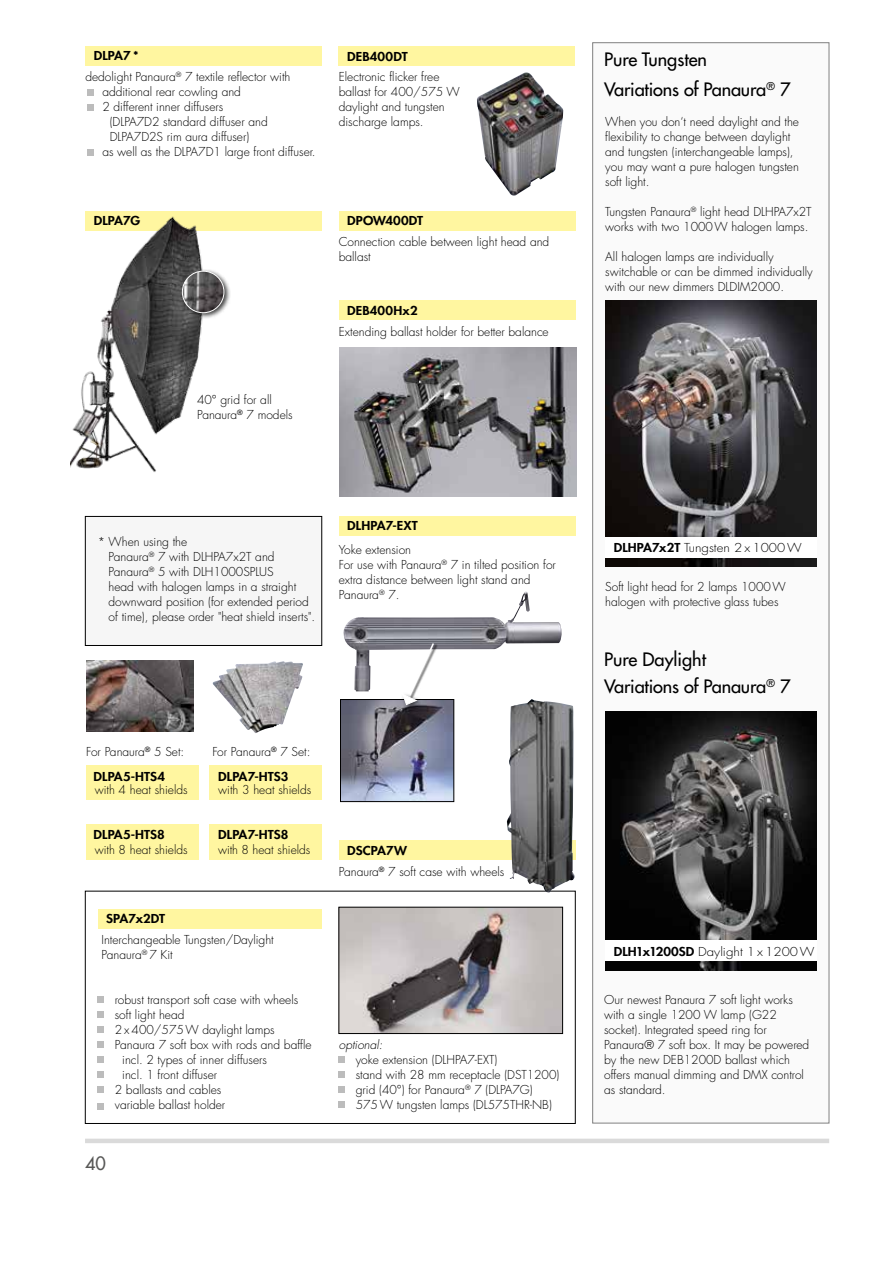
<style>
.page{position:relative;width:893px;height:1263px;background:#fff}
.page>*{position:absolute;margin:0;border:0;box-sizing:border-box;transform-origin:0 0}
.t1{font:500 18px/30px "Futura LT Pro";letter-spacing:-.01em;color:#000}
.t2{font:500 18px "Futura LT Pro";color:#575756}
.t3{font:300 12px/15px "Futura LT Pro";color:#000}
.t4{font:800 12px "Futura LT Pro";letter-spacing:.005em;color:#000;scale:1.1 1}
.t5{font:300 12px "Futura LT Pro";color:#000;scale:1.1 1}
.t6{font:italic 300 12px "Futura LT Pro";color:#000}
.s1{font-weight:800}
</style>
<div class="page">
<div style="left:339px;top:516px;width:237px;height:20px;background:#fff6a0"></div>
<div style="left:85px;top:46px;width:237px;height:20px;background:#fff6a0"></div>
<div style="left:339px;top:46px;width:236px;height:20px;background:#fff6a0"></div>
<div style="left:339px;top:211px;width:236px;height:20px;background:#fff6a0"></div>
<div style="left:339px;top:300px;width:236px;height:20px;background:#fff6a0"></div>
<div style="left:85px;top:211px;width:237px;height:20px;background:#fff6a0"></div>
<div style="left:339px;top:840px;width:236px;height:20px;background:#fff6a0"></div>
<div style="left:86px;top:824px;width:112px;height:36px;background:#fff6a0"></div>
<div style="left:210px;top:824px;width:112px;height:36px;background:#fff6a0"></div>
<div style="left:86px;top:765px;width:112px;height:35px;background:#fff6a0"></div>
<div style="left:210px;top:765px;width:112px;height:35px;background:#fff6a0"></div>
<div style="left:98px;top:909px;width:224px;height:20px;background:#fff6a0"></div>
<hr style="left:85px;top:1139px;width:744px;height:4px;background:#dadada">
<div style="left:85px;top:891px;width:490px;height:233px;border:1px solid #000"></div>
<div style="left:593px;top:43px;width:236px;height:1080px;background:#f6f6f6"></div>
<img style="left:605px;top:711px;width:211px;height:260px">
<img style="left:341px;top:909px;width:220px;height:123px">
<div style="left:339px;top:907px;width:224px;height:127px;border:1px solid #000"></div>
<img style="left:605px;top:300px;width:211px;height:267px">
<img style="left:87px;top:660px;width:107px;height:72px">
<img style="left:507px;top:699px;width:68px;height:195px">
<img style="left:70px;top:216px;width:133px;height:256px">
<div style="left:180px;top:269px;width:51px;height:51px;background:#000;opacity:.75"></div>
<img style="left:182px;top:271px;width:42px;height:41px">
<div style="left:182px;top:271px;width:42px;height:42px;border:1px solid #fff;border-radius:50%"></div>
<div style="left:605px;top:537px;width:211px;height:21px;background:#fff"></div>
<div style="left:605px;top:940px;width:211px;height:20px;background:#fff"></div>
<img style="left:342px;top:701px;width:110px;height:99px">
<div style="left:340px;top:699px;width:114px;height:103px;border:1px solid #000"></div>
<img style="left:343px;top:592px;width:219px;height:99px">
<div style="left:407px;top:643px;width:31px;height:62px;background:#000;opacity:.75"></div>
<div style="left:401px;top:692px;width:21px;height:19px;background:#000;opacity:.75"></div>
<svg style="left:403px;top:641px;width:32px;height:64px"></svg>
<svg style="left:505px;top:687px;width:14px;height:14px"></svg>
<img style="left:212px;top:661px;width:91px;height:72px">
<img style="left:477px;top:72px;width:86px;height:124px">
<img style="left:339px;top:347px;width:237px;height:149px">
<div style="left:85px;top:516px;width:237px;height:129px;background:#f6f6f6"></div>
<div style="left:85px;top:516px;width:237px;height:130px;border:1px solid #000"></div>
<svg style="left:98px;top:996px;width:6px;height:6px"></svg>
<svg style="left:98px;top:1011px;width:6px;height:6px"></svg>
<svg style="left:98px;top:1026px;width:6px;height:6px"></svg>
<svg style="left:98px;top:1041px;width:6px;height:6px"></svg>
<svg style="left:98px;top:1056px;width:6px;height:6px"></svg>
<svg style="left:98px;top:1071px;width:6px;height:6px"></svg>
<svg style="left:98px;top:1086px;width:6px;height:6px"></svg>
<svg style="left:339px;top:1056px;width:6px;height:6px"></svg>
<svg style="left:339px;top:1071px;width:6px;height:6px"></svg>
<svg style="left:339px;top:1101px;width:6px;height:6px"></svg>
<div style="left:98px;top:1103px;width:6px;height:7px;background:#bcbcbc"></div>
<svg style="left:88px;top:90px;width:6px;height:6px"></svg>
<svg style="left:88px;top:105px;width:6px;height:6px"></svg>
<svg style="left:88px;top:150px;width:6px;height:6px"></svg>
<svg style="left:339px;top:1086px;width:6px;height:6px"></svg>
<p class="t4" style="left:94px;top:47px;width:42px">DLPA7 *</p>
<p class="t4" style="left:347px;top:47px;width:56px">DEB400DT</p>
<p class="t3" style="left:85px;top:69px;width:207px">dedolight Panaura<sup>®</sup> 7 textile reflector with</p>
<p class="t3" style="left:102px;top:84px;width:140px">additional rear cowling and</p>
<p class="t3" style="left:102px;top:99px;width:123px">2 different inner diffusers</p>
<p class="t3" style="left:110px;top:114px;width:160px">(DLPA7D2 standard diffuser and</p>
<p class="t3" style="left:110px;top:129px;width:141px">DLPA7D2S rim aura diffuser)</p>
<p class="t3" style="left:102px;top:144px;width:215px">as well as the DLPA7D1 large front diffuser.</p>
<p class="t3" style="left:339px;top:69px;width:123px">Electronic flicker free ballast for 400/575 W daylight and tungsten discharge lamps.</p>
<p class="t4" style="left:94px;top:212px;width:44px">DLPA7G</p>
<p class="t4" style="left:347px;top:212px;width:71px">DPOW400DT</p>
<p class="t3" style="left:339px;top:234px;width:212px">Connection cable between light head and ballast</p>
<h1 class="t1" style="left:604px;top:44px;width:188px">Pure Tungsten<br>Variations of Panaura<sup>®</sup> 7</h1>
<p class="t3" style="left:605px;top:114px;width:195px">When you don‘t need daylight and the flexibility to change between daylight and tungsten (interchangeable lamps), you may want a pure halogen tungsten soft light.</p>
<p class="t3" style="left:605px;top:204px;width:208px">Tungsten Panaura<sup>®</sup> light head DLHPA7x2T works with two 1000W halogen lamps.</p>
<p class="t3" style="left:605px;top:249px;width:209px">All halogen lamps are individually switchable or can be dimmed individually with our new dimmers DLDIM2000.</p>
<p class="t4" style="left:347px;top:301px;width:65px">DEB400Hx2</p>
<p class="t3" style="left:339px;top:324px;width:211px">Extending ballast holder for better balance</p>
<p class="t3" style="left:197px;top:392px;width:97px">40° grid for all<br>Panaura<sup>®</sup> 7 models</p>
<p class="t3" style="left:109px;top:534px;width:208px;text-indent:-11px">* When using the<br>Panaura<sup>®</sup> 7 with DLHPA7x2T and<br>Panaura<sup>®</sup> 5 with DLH1000SPLUS<br>head with halogen lamps in a straight downward position (for extended period of time), please order "heat shield inserts".</p>
<p class="t3" style="left:86px;top:744px;width:100px">For Panaura<sup>®</sup> 5 Set:</p>
<p class="t3" style="left:212px;top:744px;width:100px">For Panaura<sup>®</sup> 7 Set:</p>
<p class="t4" style="left:94px;top:767px;width:66px">DLPA5-HTS4</p>
<p class="t3" style="left:95px;top:782px;width:94px">with 4 heat shields</p>
<p class="t4" style="left:218px;top:767px;width:65px">DLPA7-HTS3</p>
<p class="t3" style="left:218px;top:782px;width:94px">with 3 heat shields</p>
<p class="t4" style="left:94px;top:826px;width:66px">DLPA5-HTS8</p>
<p class="t3" style="left:95px;top:842px;width:94px">with 8 heat shields</p>
<p class="t4" style="left:218px;top:826px;width:65px">DLPA7-HTS8</p>
<p class="t3" style="left:218px;top:842px;width:94px">with 8 heat shields</p>
<p class="t4" style="left:106px;top:910px;width:55px">SPA7x2DT</p>
<p class="t3" style="left:102px;top:932px;width:174px">Interchangeable Tungsten/Daylight<br>Panaura<sup>®</sup> 7 Kit</p>
<p class="t3" style="left:115px;top:992px;width:185px">robust transport soft case with wheels</p>
<p class="t3" style="left:115px;top:1007px;width:71px">soft light head</p>
<p class="t3" style="left:115px;top:1022px;width:161px">2 x 400/575W daylight lamps</p>
<p class="t3" style="left:115px;top:1037px;width:198px">Panaura 7 soft box with rods and baffle</p>
<p class="t3" style="left:122px;top:1052px;width:146px">incl. 2 types of inner diffusers</p>
<p class="t3" style="left:122px;top:1067px;width:96px">incl. 1 front diffuser</p>
<p class="t3" style="left:115px;top:1082px;width:108px">2 ballasts and cables</p>
<p class="t3" style="left:115px;top:1097px;width:112px">variable ballast holder</p>
<h1 class="t2" style="left:85px;top:1150px;width:22px">40</h1>
<p class="t4" style="left:347px;top:517px;width:66px">DLHPA7-EXT</p>
<p class="t3" style="left:339px;top:542px;width:74px">Yoke extension</p>
<p class="t5" style="left:614px;top:540px;width:172px"><span class="s1">DLHPA7x2T</span> Tungsten 2 x 1000W</p>
<p class="t3" style="left:339px;top:557px;width:219px">For use with Panaura<sup>®</sup> 7 in tilted position for extra distance between light stand and<br>Panaura<sup>®</sup> 7.</p>
<p class="t3" style="left:605px;top:579px;width:182px">Soft light head for 2 lamps 1000W halogen with protective glass tubes</p>
<h1 class="t1" style="left:604px;top:645px;width:188px;line-height:27px">Pure Daylight<br>Variations of Panaura<sup>®</sup> 7</h1>
<p class="t3" style="left:339px;top:839px;width:167px;line-height:21.6px;text-indent:9px"><span class="s1">DSCPA7W<br></span>Panaura<sup>®</sup> 7 soft case with wheels</p>
<p class="t6" style="left:339px;top:1036px;width:45px">optional:</p>
<p class="t3" style="left:356px;top:1052px;width:205px">yoke extension (DLHPA7-EXT)<br>stand with 28 mm receptacle (DST1200) grid (40°) for Panaura<sup>®</sup> 7 (DLPA7G)<br>575W tungsten lamps (DL575THR-NB)</p>
<p class="t5" style="left:614px;top:943px;width:184px"><span class="s1">DLH1x1200SD</span> Daylight 1 x 1200W</p>
<p class="t3" style="left:604px;top:992px;width:207px">Our newest Panaura 7 soft light works with a single 1200 W lamp (G22 socket). Integrated speed ring for<br>Panaura® 7 soft box. It may be powered by the new DEB1200D ballast which offers manual dimming and DMX control as standard.</p>
</div>
